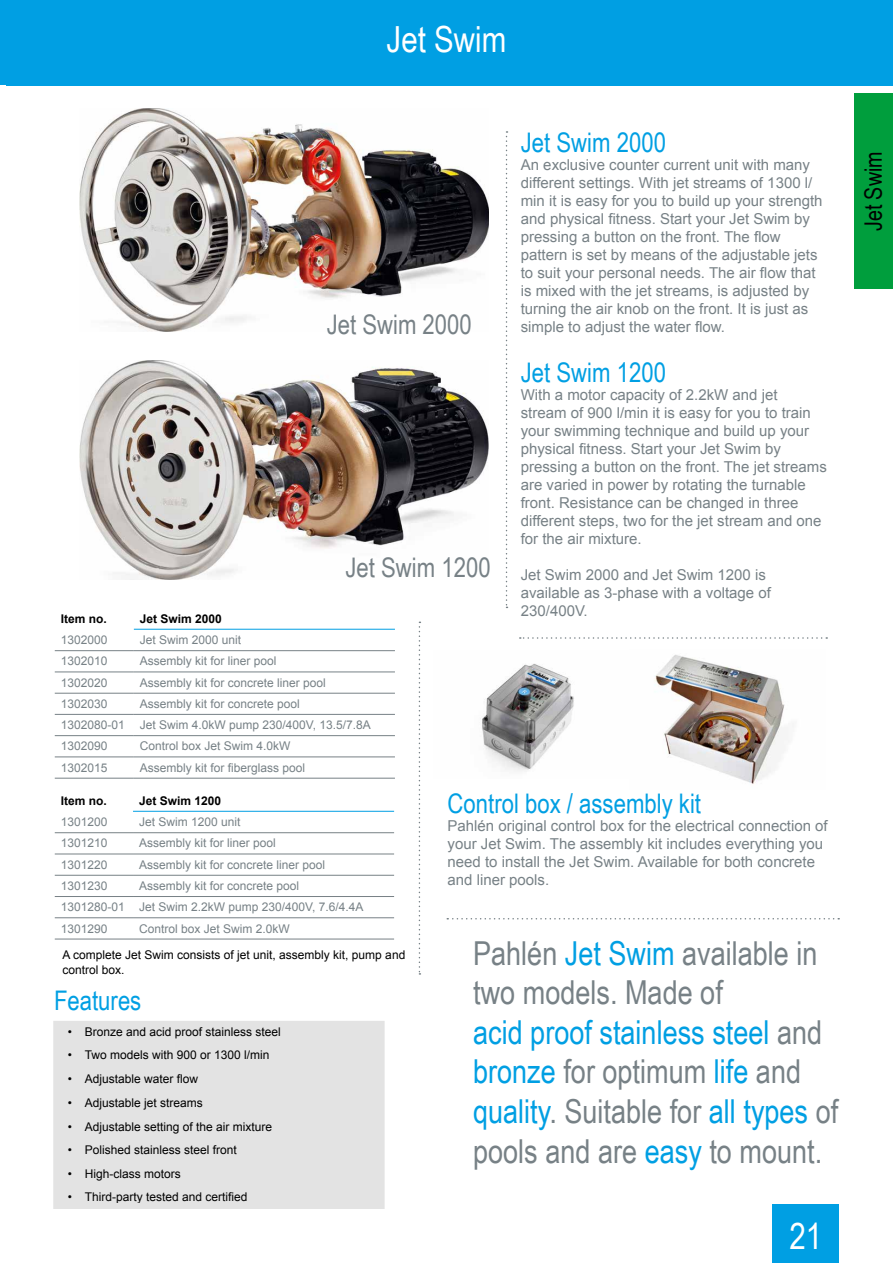
<style>
.page{position:relative;width:893px;height:1263px;background:#fff}
.page>*{position:absolute;margin:0;border:0;box-sizing:border-box;transform-origin:0 0}
.t1{font:36px "Arial Narrow";color:#fff}
.t2{font:33px/39.6px "Arial Narrow";color:#778186}
.t3{font:27px "Arial Narrow";color:#009fe3}
.t4{font:27px "Arial Narrow";color:#778186}
.t5{font:24px "Arial Narrow";color:#000}
.t6{font:15px/18px "Arial";color:#778186}
.t7{font:12px/21.3px "Arial";color:#778186}
.t8{font:12px/14.4px "Arial";color:#000}
.t9{font:700 12px "Arial";color:#000}
.s1{color:#009fe3}
</style>
<div class="page">
<div style="left:773px;top:1204px;width:66px;height:59px;background:#009fe3"></div>
<div style="left:6px;top:0;width:887px;height:85px;background:#009fe3"></div>
<div style="left:855px;top:94px;width:38px;height:195px;background:#009e3d"></div>
<img style="left:482px;top:663px;width:92px;height:108px">
<img style="left:654px;top:655px;width:131px;height:129px">
<img style="left:80px;top:360px;width:408px;height:219px">
<img style="left:80px;top:108px;width:408px;height:223px">
<svg style="left:506px;top:131px;width:1px;height:477px"></svg>
<svg style="left:520px;top:637px;width:307px;height:2px"></svg>
<svg style="left:419px;top:622px;width:1px;height:353px"></svg>
<svg style="left:447px;top:918px;width:392px;height:1px"></svg>
<svg style="left:134px;top:651px;width:261px;height:127px"></svg>
<hr style="left:134px;top:629px;width:261px;height:1px;background:#009fe3">
<hr style="left:55px;top:650px;width:79px;height:1px;background:#778186">
<hr style="left:134px;top:650px;width:261px;height:1px;background:#778186">
<hr style="left:55px;top:672px;width:79px;height:1px;background:#778186">
<hr style="left:134px;top:672px;width:261px;height:1px;background:#778186">
<hr style="left:55px;top:693px;width:79px;height:1px;background:#778186">
<hr style="left:134px;top:693px;width:261px;height:1px;background:#778186">
<hr style="left:55px;top:714px;width:79px;height:1px;background:#778186">
<hr style="left:134px;top:714px;width:261px;height:1px;background:#778186">
<hr style="left:55px;top:735px;width:79px;height:1px;background:#778186">
<hr style="left:134px;top:735px;width:261px;height:1px;background:#778186">
<hr style="left:55px;top:757px;width:79px;height:1px;background:#778186">
<hr style="left:134px;top:757px;width:261px;height:1px;background:#778186">
<hr style="left:55px;top:778px;width:79px;height:1px;background:#778186">
<hr style="left:134px;top:778px;width:261px;height:1px;background:#778186">
<div style="left:53px;top:1021px;width:332px;height:188px;background:#e3e3e3"></div>
<hr style="left:133px;top:811px;width:261px;height:1px;background:#009fe3">
<hr style="left:55px;top:832px;width:78px;height:1px;background:#778186">
<hr style="left:133px;top:832px;width:261px;height:1px;background:#778186">
<hr style="left:55px;top:854px;width:78px;height:1px;background:#778186">
<hr style="left:133px;top:854px;width:261px;height:1px;background:#778186">
<hr style="left:55px;top:875px;width:78px;height:1px;background:#778186">
<hr style="left:133px;top:875px;width:261px;height:1px;background:#778186">
<hr style="left:55px;top:896px;width:78px;height:1px;background:#778186">
<hr style="left:133px;top:896px;width:261px;height:1px;background:#778186">
<hr style="left:55px;top:917px;width:78px;height:1px;background:#778186">
<hr style="left:133px;top:917px;width:261px;height:1px;background:#778186">
<hr style="left:55px;top:939px;width:78px;height:1px;background:#778186">
<hr style="left:133px;top:939px;width:261px;height:1px;background:#778186">
<h1 class="t1" style="left:387px;top:13px;width:121px">Jet Swim</h1>
<h3 class="t4" style="left:327px;top:305px;width:147px">Jet Swim 2000</h3>
<h3 class="t4" style="left:345px;top:547px;width:147px">Jet Swim 1200</h3>
<p class="t9" style="left:61px;top:611px;width:48px">Item no.</p>
<p class="t9" style="left:140px;top:611px;width:84px">Jet Swim 2000</p>
<p class="t7" style="left:61px;top:629px;width:48px">1302000</p>
<p class="t7" style="left:140px;top:629px;width:103px">Jet Swim 2000 unit</p>
<p class="t7" style="left:61px;top:651px;width:48px">1302010</p>
<p class="t7" style="left:140px;top:651px;width:138px">Assembly kit for liner pool</p>
<p class="t7" style="left:61px;top:672px;width:48px">1302020</p>
<p class="t7" style="left:140px;top:672px;width:188px">Assembly kit for concrete liner pool</p>
<p class="t7" style="left:61px;top:693px;width:48px">1302030</p>
<p class="t7" style="left:140px;top:693px;width:162px">Assembly kit for concrete pool</p>
<p class="t7" style="left:61px;top:714px;width:66px">1302080-01</p>
<p class="t7" style="left:140px;top:714px;width:233px">Jet Swim 4.0kW pump 230/400V, 13.5/7.8A</p>
<p class="t7" style="left:61px;top:736px;width:48px">1302090</p>
<p class="t7" style="left:140px;top:736px;width:152px">Control box Jet Swim 4.0kW</p>
<p class="t7" style="left:61px;top:757px;width:48px">1302015</p>
<p class="t7" style="left:140px;top:757px;width:167px">Assembly kit for fiberglass pool</p>
<h3 class="t3" style="left:521px;top:122px;width:147px">Jet Swim 2000</h3>
<p class="t6" style="left:521px;top:155px;width:303px">An exclusive counter current unit with many different settings. With jet streams of 1300 l/ min it is easy for you to build up your strength and physical fitness. Start your Jet Swim by pressing a button on the front. The flow pattern is set by means of the adjustable jets to suit your personal needs. The air flow that is mixed with the jet streams, is adjusted by turning the air knob on the front. It is just as simple to adjust the water flow.</p>
<h3 class="t3" style="left:521px;top:353px;width:147px">Jet Swim 1200</h3>
<p class="t6" style="left:521px;top:386px;width:308px">With a motor capacity of 2.2kW and jet stream of 900 l/min it is easy for you to train your swimming technique and build up your physical fitness. Start your Jet Swim by pressing a button on the front. The jet streams are varied in power by rotating the turnable front. Resistance can be changed in three different steps, two for the jet stream and one for the air mixture.</p>
<p class="t6" style="left:521px;top:566px;width:252px">Jet Swim 2000 and Jet Swim 1200 is available as 3-phase with a voltage of<br>230/400V.</p>
<p class="t9" style="left:61px;top:792px;width:48px">Item no.</p>
<p class="t9" style="left:139px;top:792px;width:84px">Jet Swim 1200</p>
<p class="t7" style="left:61px;top:811px;width:48px">1301200</p>
<p class="t7" style="left:139px;top:811px;width:103px">Jet Swim 1200 unit</p>
<p class="t7" style="left:61px;top:833px;width:48px">1301210</p>
<p class="t7" style="left:139px;top:833px;width:138px">Assembly kit for liner pool</p>
<p class="t7" style="left:61px;top:854px;width:48px">1301220</p>
<p class="t7" style="left:139px;top:854px;width:188px">Assembly kit for concrete liner pool</p>
<p class="t7" style="left:61px;top:875px;width:48px">1301230</p>
<p class="t7" style="left:61px;top:875px;width:304px;text-indent:78px">Assembly kit for concrete pool<br>1301280-01 Jet Swim 2.2kW pump 230/400V, 7.6/4.4A<br>1301290</p>
<p class="t7" style="left:139px;top:918px;width:152px">Control box Jet Swim 2.0kW</p>
<p class="t8" style="left:63px;top:948px;width:344px">A complete Jet Swim consists of jet unit, assembly kit, pump and control box.</p>
<h3 class="t3" style="left:54px;top:981px;width:89px">Features</h3>
<p class="t8" style="left:68px;top:1024px;width:215px">• Bronze and acid proof stainless steel</p>
<p class="t8" style="left:68px;top:1048px;width:203px">• Two models with 900 or 1300 l/min</p>
<p class="t8" style="left:68px;top:1072px;width:132px">• Adjustable water flow</p>
<p class="t8" style="left:68px;top:1095px;width:137px">• Adjustable jet streams</p>
<p class="t8" style="left:68px;top:1119px;width:206px">• Adjustable setting of the air mixture</p>
<p class="t8" style="left:68px;top:1143px;width:171px">• Polished stainless steel front</p>
<p class="t8" style="left:68px;top:1167px;width:115px">• High-class motors</p>
<p class="t8" style="left:68px;top:1190px;width:181px">• Third-party tested and certified</p>
<h3 class="t3" style="left:448px;top:783px;width:255px">Control box / assembly kit</h3>
<p class="t6" style="left:448px;top:816px;width:382px">Pahlén original control box for the electrical connection of your Jet Swim. The assembly kit includes everything you need to install the Jet Swim. Available for both concrete and liner pools.</p>
<h2 class="t2" style="left:473px;top:932px;width:367px">Pahlén <span class="s1">Jet Swim</span> available in two models. Made of<br><span class="s1">acid proof stainless steel</span> and <span class="s1">bronze</span> for optimum <span class="s1">life</span> and <span class="s1">quality</span>. Suitable for <span class="s1">all types</span> of pools and are <span class="s1">easy</span> to mount.</h2>
<h1 class="t1" style="left:789px;top:1210px;width:34px">21</h1>
<h3 class="t5" style="left:856px;top:231px;width:81px;rotate:-90deg">Jet Swim</h3>
</div>
